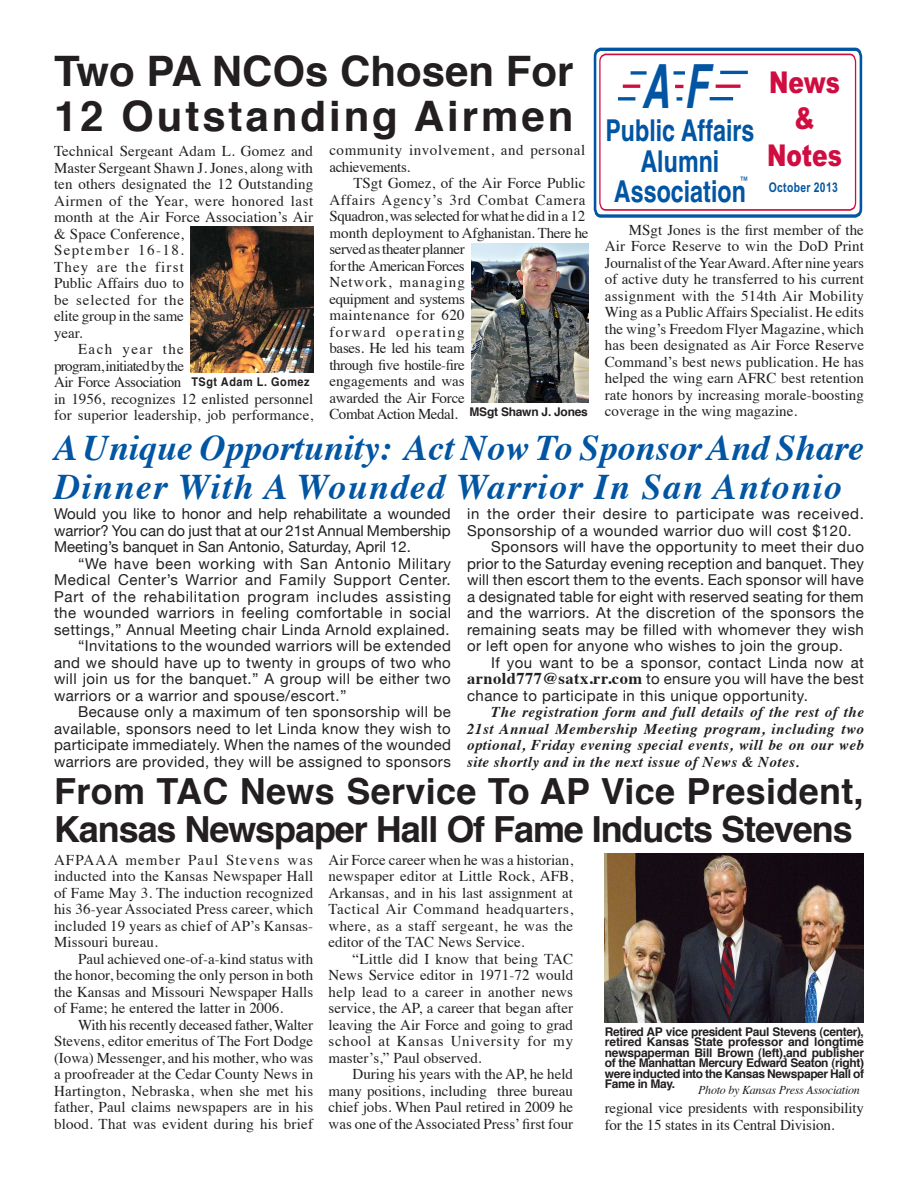
<style>
.page{position:relative;width:918px;height:1188px;background:#fff}
.page>*{position:absolute;margin:0;border:0;box-sizing:border-box;transform-origin:0 0}
.t1{font:italic 60.15px "Helvetica CY Bold";color:#0155a2;scale:.77 1}
.t2{font:700 42px "Helvetica";letter-spacing:.07em;color:#231f20}
.t3{font:700 42px "Helvetica";color:#231f20}
.t4{font:italic 700 36px/39px "Times";color:#0155a2}
.t5{font:700 36px/37.5px "Helvetica";letter-spacing:-.03em;color:#231f20}
.t6{font:700 30px/30.5px "Helvetica";color:#0155a2;text-align:center;scale:.77 1}
.t7{font:900 30px/36.2px "Arial";color:#cf0d41;text-align:center;scale:.77 1}
.t8{font:15px/16.5px "Times";letter-spacing:.005em;color:#231f20;text-align:justify}
.t9{font:15px/16.5px "Helvetica Neue";letter-spacing:.03em;color:#231f20;text-align:justify}
.t10{font:15px/16.5px "Times";letter-spacing:-.02em;color:#231f20}
.t11{font:italic 700 15px/16.5px "Times";letter-spacing:.03em;color:#231f20;text-align:justify}
.t12{font:15px/16.5px "Times";letter-spacing:.04em;color:#231f20}
.t13{font:700 13.35px "Arial";letter-spacing:.03em;color:#0155a2;scale:.77 1}
.t14{font:700 12px/10.5px "Helvetica";letter-spacing:-.03em;color:#231f20;text-align:justify}
.t15{font:italic 12px "Times";letter-spacing:-.02em;color:#231f20}
.t16{font:700 12px "Helvetica";letter-spacing:.05em;color:#231f20;scale:.91 1}
.t17{font:11.7px "Helvetica";color:#0155a2;scale:.77 1}
.s1{font-family:"Times";font-weight:700;font-size:16.5px}
</style>
<div class="page">
<img style="left:190px;top:227px;width:123px;height:145px">
<svg style="left:593px;top:47px;width:270px;height:171px"></svg>
<img style="left:471px;top:244px;width:118px;height:158px">
<img style="left:605px;top:853px;width:259px;height:169px">
<p class="t3" style="left:54px;top:37px;width:521px">Two PA NCOs Chosen For</p>
<p class="t2" style="left:54px;top:82px;width:521px">12 Outstanding Airmen</p>
<p class="t8" style="left:54px;top:141px;width:261px;text-align:left">Technical Sergeant Adam L. Gomez and<br>Master Sergeant Shawn J. Jones, along with ten others designated the 12 Outstanding<br>Airmen of the Year, were honored last month at the Air Force Association’s Air &amp; Space Conference,<br>September 16-18.<br>They are the first<br>Public Affairs duo to<br>be selected for the<br>elite group in the same<br>year.</p>
<p class="t8" style="left:54px;top:339px;width:261px;text-align:left;text-indent:24px">Each year the<br>program, initiated by the<br>Air Force Association<br>in 1956, recognizes 12 enlisted personnel for superior leadership, job performance,</p>
<p class="t16" style="left:191px;top:372px;width:131px">TSgt Adam L. Gomez</p>
<p class="t12" style="left:329px;top:141px;width:257px">community involvement, and personal achievements.</p>
<p class="t10" style="left:329px;top:174px;width:261px;text-indent:24px">TSgt Gomez, of the Air Force Public<br>Affairs Agency’s 3rd Combat Camera<br>Squadron, was selected for what he did in a 12 month deployment to Afghanistan. There he served as theater planner<br>for the American Forces<br>Network, managing<br>equipment and systems<br>maintenance for 620<br>forward operating<br>bases. He led his team<br>through five hostile-fire<br>engagements and was<br>awarded the Air Force<br>Combat Action Medal.</p>
<p class="t14" style="left:470px;top:406px;width:120px">MSgt Shawn J. Jones</p>
<p class="t1" style="left:645px;top:50px;width:87px">A F</p>
<p class="t6" style="left:605px;top:116px;width:195px">Public Affairs<br>Alumni<br>Association</p>
<p class="t17" style="left:739px;top:171px;width:13px">™</p>
<p class="t7" style="left:767px;top:64px;width:99px">News &amp;<br>Notes</p>
<p class="t13" style="left:769px;top:179px;width:91px">October 2013</p>
<p class="t8" style="left:605px;top:220px;width:261px;text-indent:24px">MSgt Jones is the first member of the Air Force Reserve to win the DoD Print Journalist of the Year Award. After nine years of active duty he transferred to his current assignment with the 514th Air Mobility Wing as a Public Affairs Specialist. He edits the wing’s Freedom Flyer Magazine, which has been designated as Air Force Reserve Command’s best news publication. He has helped the wing earn AFRC best retention rate honors by increasing morale-boosting coverage in the wing magazine.</p>
<p class="t4" style="left:54px;top:425px;width:811px">A Unique Opportunity: Act Now To Sponsor And Share<br>Dinner With A Wounded Warrior In San Antonio</p>
<p class="t9" style="left:54px;top:505px;width:398px">Would you like to honor and help rehabilitate a wounded warrior? You can do just that at our 21st Annual Membership Meeting’s banquet in San Antonio, Saturday, April 12.</p>
<p class="t9" style="left:54px;top:555px;width:399px;text-indent:24px">“We have been working with San Antonio Military Medical Center’s Warrior and Family Support Center.<br>Part of the rehabilitation program includes assisting the wounded warriors in feeling comfortable in social settings,” Annual Meeting chair Linda Arnold explained.</p>
<p class="t9" style="left:54px;top:637px;width:398px;text-indent:24px">“Invitations to the wounded warriors will be extended and we should have up to twenty in groups of two who will join us for the banquet.” A group will be either two warriors or a warrior and spouse/escort.”</p>
<p class="t9" style="left:54px;top:703px;width:399px;text-indent:24px">Because only a maximum of ten sponsorship will be available, sponsors need to let Linda know they wish to participate immediately. When the names of the wounded warriors are provided, they will be assigned to sponsors</p>
<p class="t9" style="left:467px;top:505px;width:398px">in the order their desire to participate was received.<br>Sponsorship of a wounded warrior duo will cost $120.</p>
<p class="t9" style="left:467px;top:538px;width:398px;text-indent:24px">Sponsors will have the opportunity to meet their duo prior to the Saturday evening reception and banquet. They will then escort them to the events. Each sponsor will have a designated table for eight with reserved seating for them and the warriors. At the discretion of the sponsors the remaining seats may be filled with whomever they wish or left open for anyone who wishes to join the group.</p>
<p class="t9" style="left:467px;top:654px;width:398px;text-indent:24px">If you want to be a sponsor, contact Linda now at <span class="s1">arnold777@satx.rr.com</span> to ensure you will have the best chance to participate in this unique opportunity.</p>
<p class="t11" style="left:467px;top:702px;width:398px;text-indent:24px">The registration form and full details of the rest of the 21st Annual Membership Meeting program, including two optional, Friday evening special events, will be on our web site shortly and in the next issue of News &amp; Notes.</p>
<p class="t5" style="left:54px;top:773px;width:811px">From TAC News Service To AP Vice President,<br>Kansas Newspaper Hall Of Fame Inducts Stevens</p>
<p class="t8" style="left:54px;top:850px;width:261px">AFPAAA member Paul Stevens was inducted into the Kansas Newspaper Hall of Fame May 3. The induction recognized his 36-year Associated Press career, which included 19 years as chief of AP’s Kansas-Missouri bureau.</p>
<p class="t8" style="left:54px;top:949px;width:261px;text-indent:24px">Paul achieved one-of-a-kind status with the honor, becoming the only person in both the Kansas and Missouri Newspaper Halls of Fame; he entered the latter in 2006.</p>
<p class="t8" style="left:54px;top:1015px;width:261px;text-indent:24px">With his recently deceased father, Walter Stevens, editor emeritus of The Fort Dodge (Iowa) Messenger, and his mother, who was a proofreader at the Cedar County News in Hartington, Nebraska, when she met his father, Paul claims newspapers are in his blood. That was evident during his brief</p>
<p class="t8" style="left:329px;top:850px;width:246px">Air Force career when he was a historian, newspaper editor at Little Rock, AFB, Arkansas, and in his last assignment at Tactical Air Command headquarters, where, as a staff sergeant, he was the editor of the TAC News Service.</p>
<p class="t8" style="left:329px;top:949px;width:246px;text-indent:24px">“Little did I know that being TAC News Service editor in 1971-72 would help lead to a career in another news service, the AP, a career that began after leaving the Air Force and going to grad school at Kansas University for my master’s,” Paul observed.</p>
<p class="t8" style="left:329px;top:1065px;width:246px;text-indent:24px">During his years with the AP, he held many positions, including three bureau chief jobs. When Paul retired in 2009 he was one of the Associated Press’ first four</p>
<p class="t14" style="left:605px;top:1026px;width:261px">Retired AP vice president Paul Stevens (center), retired Kansas State professor and longtime newspaperman Bill Brown (left),and publisher of the Manhattan Mercury Edward Seaton (right) were inducted into the Kansas Newspaper Hall of Fame in May.</p>
<p class="t8" style="left:605px;top:1098px;width:261px">regional vice presidents with responsibility for the 15 states in its Central Division.</p>
<p class="t15" style="left:698px;top:1079px;width:163px">Photo by Kansas Press Association</p>
</div>
